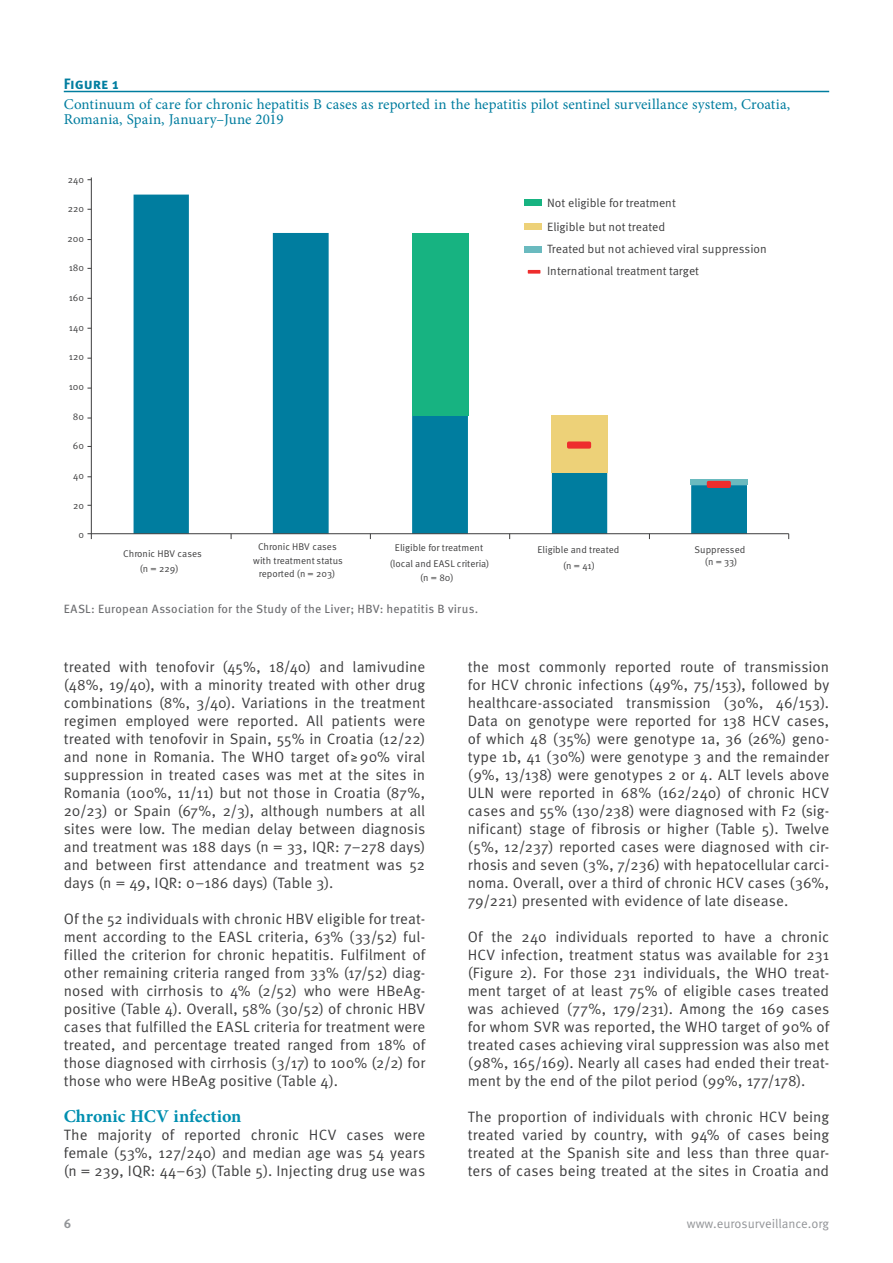
<style>
.page{position:relative;width:893px;height:1263px;background:#fff}
.page>*{position:absolute;margin:0;border:0;box-sizing:border-box;transform-origin:0 0}
.t1{font:700 18px "Minion Pro";color:#008fb0}
.t2{font:15px/18px "Meta Pro";letter-spacing:.005em;color:#3e3e3f;text-align:justify}
.t3{font:15px/15px "Minion Pro";letter-spacing:.005em;color:#007d9f}
.t4{font:700 15px "Meta Pro";letter-spacing:-.005em;color:#007d9f}
.t5{font:12.75px "Meta Pro";color:#939598}
.t6{font:700 12.75px "Meta Pro";color:#939598}
.t7{font:12px/23.9px "Meta Pro";color:#3e3e3f}
.t8{font:12px "Meta Pro";letter-spacing:.015em;color:#6c6d70}
.t9{font:9.75px/15.1px "Meta Pro";color:#3e3e3f;text-align:center}
</style>
<div class="page">
<hr style="left:64px;top:91px;width:765px;height:1px;background:#007d9f">
<svg style="left:134px;top:195px;width:613px;height:338px"></svg>
<svg style="left:690px;top:479px;width:58px;height:6px"></svg>
<div style="left:551px;top:416px;width:57px;height:57px;background:#edd178"></div>
<div style="left:412px;top:233px;width:56px;height:183px;background:#17b381"></div>
<hr style="left:91px;top:533px;width:698px;height:1px;background:#3e3e3f">
<hr style="left:91px;top:177px;width:1px;height:362px;background:#3e3e3f">
<div style="left:567px;top:441px;width:24px;height:8px;border:3px solid #ee2d2d"></div>
<div style="left:707px;top:481px;width:24px;height:7px;border:3px solid #ee2d2d"></div>
<div style="left:525px;top:199px;width:17px;height:7px;background:#17b381"></div>
<div style="left:525px;top:223px;width:17px;height:6px;background:#edd178"></div>
<div style="left:525px;top:247px;width:17px;height:6px;background:#6ababf"></div>
<svg style="left:528px;top:270px;width:12px;height:3px"></svg>
<p class="t4" style="left:64px;top:74px;width:57px">Figure 1</p>
<p class="t3" style="left:64px;top:97px;width:728px">Continuum of care for chronic hepatitis B cases as reported in the hepatitis pilot sentinel surveillance system, Croatia,<br>Romania, Spain, January–June 2019</p>
<p class="t9" style="left:68px;top:172px;width:18px">240</p>
<p class="t9" style="left:68px;top:202px;width:18px">220</p>
<p class="t9" style="left:68px;top:231px;width:18px">200</p>
<p class="t9" style="left:69px;top:261px;width:17px">180</p>
<p class="t9" style="left:69px;top:290px;width:17px">160</p>
<p class="t9" style="left:69px;top:320px;width:17px">140</p>
<p class="t9" style="left:69px;top:350px;width:17px">120</p>
<p class="t9" style="left:69px;top:379px;width:17px">100</p>
<p class="t9" style="left:73px;top:409px;width:13px">80</p>
<p class="t9" style="left:73px;top:439px;width:13px">60</p>
<p class="t9" style="left:73px;top:468px;width:12px">40</p>
<p class="t9" style="left:73px;top:498px;width:12px">20</p>
<p class="t9" style="left:78px;top:527px;width:7px">0</p>
<p class="t7" style="left:547px;top:191px;width:130px">Not eligible for treatment<br>Eligible but not treated</p>
<p class="t7" style="left:547px;top:238px;width:221px;line-height:22.4px">Treated but not achieved viral suppression<br>International treatment target</p>
<p class="t9" style="left:140px;top:546px;width:64px;text-align:left;text-indent:-16px">Chronic HBV cases (n = 229)</p>
<p class="t9" style="left:253px;top:540px;width:91px;line-height:13.8px">Chronic HBV cases with treatment status</p>
<p class="t9" style="left:390px;top:540px;width:101px;line-height:15.8px">Eligible for treatment (local and EASL criteria)</p>
<p class="t9" style="left:537px;top:542px;width:84px">Eligible and treated</p>
<p class="t9" style="left:694px;top:544px;width:52px;line-height:11.7px">Suppressed (n = 33)</p>
<p class="t9" style="left:563px;top:558px;width:34px">(n = 41)</p>
<p class="t9" style="left:259px;top:566px;width:78px">reported (n = 203)</p>
<p class="t9" style="left:420px;top:571px;width:35px">(n = 80)</p>
<p class="t8" style="left:64px;top:601px;width:416px">EASL: European Association for the Study of the Liver; HBV: hepatitis B virus.</p>
<p class="t2" style="left:64px;top:658px;width:363px">treated with tenofovir (45%, 18/40) and lamivudine (48%, 19/40), with a minority treated with other drug combinations (8%, 3/40). Variations in the treatment regimen employed were reported. All patients were treated with tenofovir in Spain, 55% in Croatia (12/22) and none in Romania. The WHO target of ≥90% viral suppression in treated cases was met at the sites in Romania (100%, 11/11) but not those in Croatia (87%, 20/23) or Spain (67%, 2/3), although numbers at all sites were low. The median delay between diagnosis and treatment was 188 days (n = 33, IQR: 7–278 days) and between first attendance and treatment was 52 days (n = 49, IQR: 0–186 days) (Table 3).</p>
<p class="t2" style="left:64px;top:910px;width:363px">Of the 52 individuals with chronic HBV eligible for treat&shy;ment according to the EASL criteria, 63% (33/52) ful&shy;filled the criterion for chronic hepatitis. Fulfilment of other remaining criteria ranged from 33% (17/52) diag&shy;nosed with cirrhosis to 4% (2/52) who were HBeAg&shy;positive (Table 4). Overall, 58% (30/52) of chronic HBV cases that fulfilled the EASL criteria for treatment were treated, and percentage treated ranged from 18% of those diagnosed with cirrhosis (3/17) to 100% (2/2) for those who were HBeAg positive (Table 4).</p>
<p class="t1" style="left:64px;top:1103px;width:179px">Chronic HCV infection</p>
<p class="t2" style="left:64px;top:1126px;width:363px">The majority of reported chronic HCV cases were female (53%, 127/240) and median age was 54 years (n = 239, IQR: 44–63) (Table 5). Injecting drug use was</p>
<p class="t2" style="left:468px;top:658px;width:363px">the most commonly reported route of transmission for HCV chronic infections (49%, 75/153), followed by healthcare-associated transmission (30%, 46/153).<br>Data on genotype were reported for 138 HCV cases, of which 48 (35%) were genotype 1a, 36 (26%) geno&shy;type 1b, 41 (30%) were genotype 3 and the remainder (9%, 13/138) were genotypes 2 or 4. ALT levels above ULN were reported in 68% (162/240) of chronic HCV cases and 55% (130/238) were diagnosed with F2 (sig&shy;nificant) stage of fibrosis or higher (Table 5). Twelve (5%, 12/237) reported cases were diagnosed with cir&shy;rhosis and seven (3%, 7/236) with hepatocellular carci&shy;noma. Overall, over a third of chronic HCV cases (36%, 79/221) presented with evidence of late disease.</p>
<p class="t2" style="left:468px;top:928px;width:363px">Of the 240 individuals reported to have a chronic HCV infection, treatment status was available for 231 (Figure 2). For those 231 individuals, the WHO treat&shy;ment target of at least 75% of eligible cases treated was achieved (77%, 179/231). Among the 169 cases for whom SVR was reported, the WHO target of 90% of treated cases achieving viral suppression was also met (98%, 165/169). Nearly all cases had ended their treat&shy;ment by the end of the pilot period (99%, 177/178).</p>
<p class="t2" style="left:468px;top:1108px;width:363px">The proportion of individuals with chronic HCV being treated varied by country, with 94% of cases being treated at the Spanish site and less than three quar&shy;ters of cases being treated at the sites in Croatia and</p>
<p class="t6" style="left:64px;top:1215px;width:9px">6</p>
<p class="t5" style="left:687px;top:1215px;width:144px">www.eurosurveillance.org</p>
</div>
